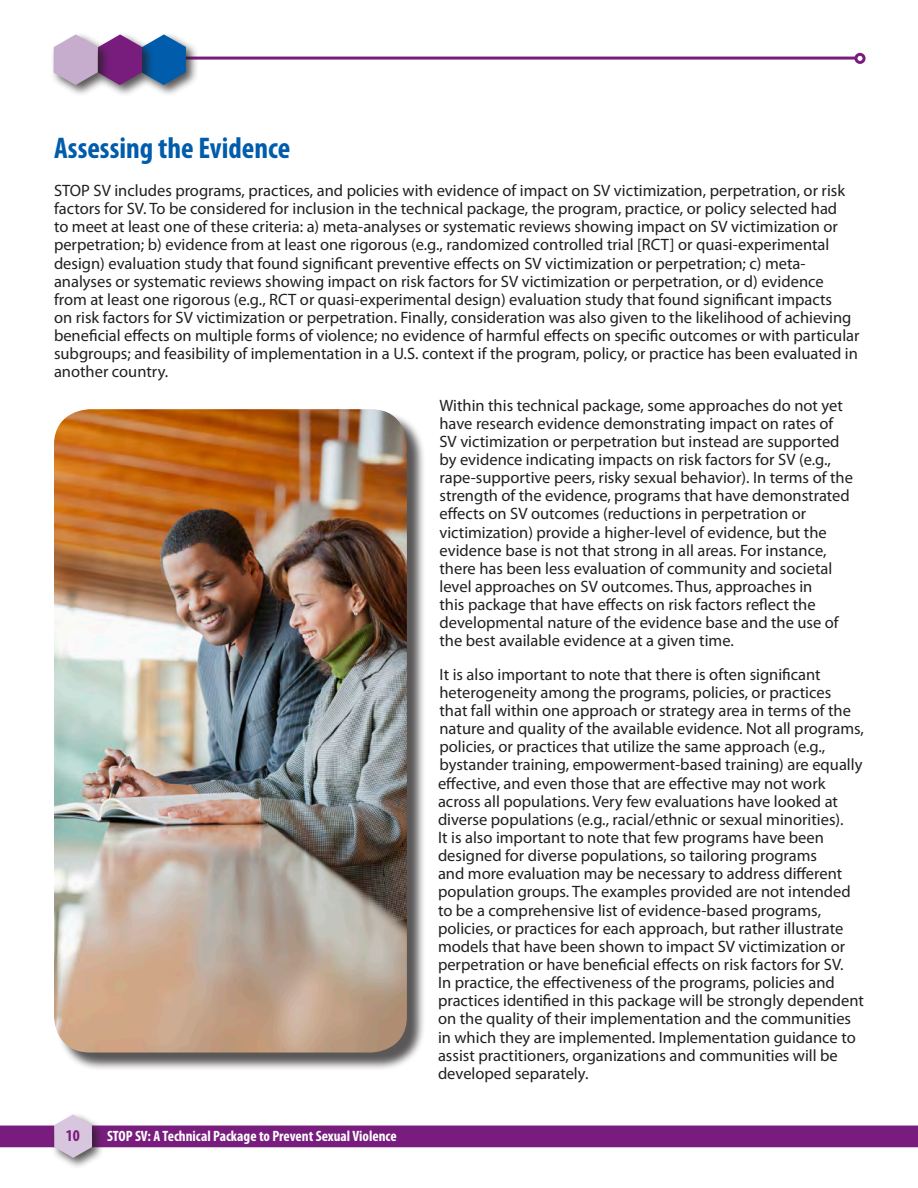
<style>
.page{position:relative;width:918px;height:1188px;background:#fff}
.page>*{position:absolute;margin:0;border:0;box-sizing:border-box;transform-origin:0 0}
.Headings{font:700 condensed 30px "Myriad Pro";color:#015dab}
.t1{font:16.5px/18.1px "Myriad Pro";color:#231f20}
.t2{font:700 condensed 16.5px "Myriad Pro";color:#781d7d}
.t3{font:700 condensed 15px "Myriad Pro";color:#fff}
</style>
<div class="page">
<hr style="left:117px;top:57px;width:747px;height:3px;background:#781d7d">
<div style="left:856px;top:54px;width:8px;height:8px;background:#fff;border-radius:50%"></div>
<div style="left:854px;top:53px;width:12px;height:11px;border:3px solid #781d7d;border-radius:50%"></div>
<div style="left:138px;top:32px;width:61px;height:65px;background:#231f20;opacity:.75"></div>
<div style="left:94px;top:32px;width:61px;height:65px;background:#231f20;opacity:.75"></div>
<div style="left:50px;top:32px;width:60px;height:65px;background:#231f20;opacity:.75"></div>
<svg style="left:54px;top:34px;width:132px;height:51px;background:#827bac"></svg>
<div style="left:0;top:1126px;width:907px;height:21px;background:#781d7d"></div>
<div style="left:51px;top:1112px;width:54px;height:58px;background:#231f20;opacity:.75"></div>
<svg style="left:54px;top:1114px;width:38px;height:44px;background:#d4c7d8"></svg>
<div style="left:56px;top:411px;width:370px;height:660px;background:#231f20;opacity:.75"></div>
<img style="left:54px;top:409px;width:353px;height:644px">
<p class="Headings" style="left:54px;top:129px;width:238px">Assessing the Evidence</p>
<p class="t1" style="left:54px;top:181px;width:807px">STOP SV includes programs, practices, and policies with evidence of impact on SV victimization, perpetration, or risk factors for SV. To be considered for inclusion in the technical package, the program, practice, or policy selected had<br>to meet at least one of these criteria: a) meta-analyses or systematic reviews showing impact on SV victimization or perpetration; b) evidence from at least one rigorous (e.g., randomized controlled trial [RCT] or quasi-experimental design) evaluation study that found significant preventive effects on SV victimization or perpetration; c) meta&shy;analyses or systematic reviews showing impact on risk factors for SV victimization or perpetration, or d) evidence from at least one rigorous (e.g., RCT or quasi-experimental design) evaluation study that found significant impacts<br>on risk factors for SV victimization or perpetration. Finally, consideration was also given to the likelihood of achieving beneficial effects on multiple forms of violence; no evidence of harmful effects on specific outcomes or with particular subgroups; and feasibility of implementation in a U.S. context if the program, policy, or practice has been evaluated in another country.</p>
<p class="t1" style="left:440px;top:396px;width:415px">Within this technical package, some approaches do not yet have research evidence demonstrating impact on rates of SV victimization or perpetration but instead are supported by evidence indicating impacts on risk factors for SV (e.g., rape-supportive peers, risky sexual behavior). In terms of the strength of the evidence, programs that have demonstrated effects on SV outcomes (reductions in perpetration or victimization) provide a higher-level of evidence, but the evidence base is not that strong in all areas. For instance, there has been less evaluation of community and societal level approaches on SV outcomes. Thus, approaches in<br>this package that have effects on risk factors reflect the developmental nature of the evidence base and the use of the best available evidence at a given time.</p>
<p class="t1" style="left:438px;top:665px;width:427px">It is also important to note that there is often significant heterogeneity among the programs, policies, or practices<br>that fall within one approach or strategy area in terms of the nature and quality of the available evidence. Not all programs, policies, or practices that utilize the same approach (e.g., bystander training, empowerment-based training) are equally effective, and even those that are effective may not work across all populations. Very few evaluations have looked at diverse populations (e.g., racial/ethnic or sexual minorities).<br>It is also important to note that few programs have been designed for diverse populations, so tailoring programs<br>and more evaluation may be necessary to address different population groups. The examples provided are not intended to be a comprehensive list of evidence-based programs, policies, or practices for each approach, but rather illustrate models that have been shown to impact SV victimization or perpetration or have beneficial effects on risk factors for SV.<br>In practice, the effectiveness of the programs, policies and practices identified in this package will be strongly dependent on the quality of their implementation and the communities in which they are implemented. Implementation guidance to assist practitioners, organizations and communities will be developed separately.</p>
<p class="t2" style="left:66px;top:1126px;width:16px">10</p>
<p class="t3" style="left:107px;top:1126px;width:291px">STOP SV: A Technical Package to Prevent Sexual Violence</p>
</div>
